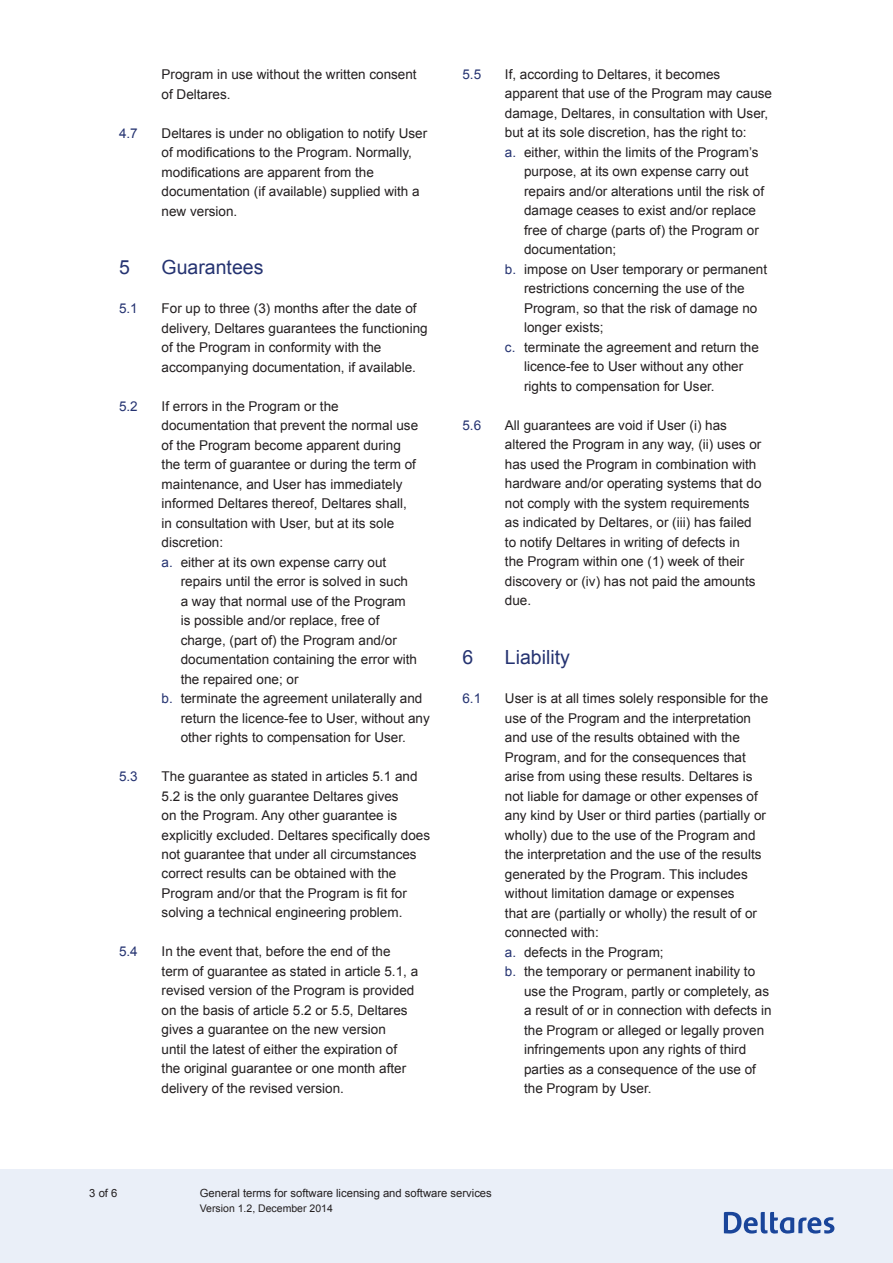
<style>
.page{position:relative;width:893px;height:1263px;background:#fff}
.page>*{position:absolute;margin:0;border:0;box-sizing:border-box;transform-origin:0 0}
.t1{font:19.5px "Arial";color:#253371}
.t2{font:13.5px/19.5px "Arial";color:#231f20}
.t3{font:13.5px "Arial";color:#253371}
.t4{font:11.25px "Arial";color:#231f20}
.t5{font:10.5px "Arial";color:#231f20}
.s1{color:#253371}
</style>
<div class="page">
<div style="left:0;top:1169px;width:893px;height:94px;background:#eaeff8"></div>
<svg style="left:724px;top:1212px;width:110px;height:21px"></svg>
<p class="t2" style="left:162px;top:65px;width:257px">Program in use without the written consent of Deltares.</p>
<p class="t3" style="left:119px;top:124px;width:20px">4.7</p>
<p class="t2" style="left:162px;top:123px;width:267px">Deltares is under no obligation to notify User of modifications to the Program. Normally, modifications are apparent from the documentation (if available) supplied with a new version.</p>
<h1 class="t1" style="left:119px;top:254px;width:12px">5</h1>
<h1 class="t1" style="left:162px;top:254px;width:103px">Guarantees</h1>
<p class="t3" style="left:119px;top:299px;width:20px">5.1</p>
<p class="t2" style="left:162px;top:299px;width:268px">For up to three (3) months after the date of delivery, Deltares guarantees the functioning of the Program in conformity with the accompanying documentation, if available.</p>
<p class="t3" style="left:119px;top:397px;width:20px">5.2</p>
<p class="t2" style="left:162px;top:396px;width:258px">If errors in the Program or the documentation that prevent the normal use of the Program become apparent during the term of guarantee or during the term of maintenance, and User has immediately informed Deltares thereof, Deltares shall, in consultation with User, but at its sole discretion:<br><span class="s1">a.</span> either at its own expense carry out</p>
<p class="t2" style="left:181px;top:572px;width:229px">repairs until the error is solved in such</p>
<p class="t2" style="left:181px;top:591px;width:227px">a way that normal use of the Program</p>
<p class="t2" style="left:181px;top:611px;width:200px">is possible and/or replace, free of</p>
<p class="t2" style="left:181px;top:630px;width:218px">charge, (part of) the Program and/or</p>
<p class="t2" style="left:181px;top:650px;width:238px">documentation containing the error with</p>
<p class="t2" style="left:181px;top:669px;width:119px">the repaired one; or</p>
<p class="t2" style="left:162px;top:689px;width:262px"><span class="s1">b.</span> terminate the agreement unilaterally and</p>
<p class="t2" style="left:181px;top:708px;width:251px">return the licence-fee to User, without any</p>
<p class="t2" style="left:181px;top:728px;width:227px">other rights to compensation for User.</p>
<p class="t3" style="left:119px;top:767px;width:20px">5.3</p>
<p class="t2" style="left:162px;top:767px;width:270px">The guarantee as stated in articles 5.1 and 5.2 is the only guarantee Deltares gives<br>on the Program. Any other guarantee is explicitly excluded. Deltares specifically does not guarantee that under all circumstances correct results can be obtained with the Program and/or that the Program is fit for solving a technical engineering problem.</p>
<p class="t3" style="left:119px;top:943px;width:20px">5.4</p>
<p class="t2" style="left:162px;top:942px;width:258px">In the event that, before the end of the term of guarantee as stated in article 5.1, a revised version of the Program is provided on the basis of article 5.2 or 5.5, Deltares gives a guarantee on the new version<br>until the latest of either the expiration of the original guarantee or one month after delivery of the revised version.</p>
<p class="t3" style="left:462px;top:65px;width:20px">5.5</p>
<p class="t2" style="left:505px;top:64px;width:217px">If, according to Deltares, it becomes</p>
<p class="t2" style="left:505px;top:84px;width:269px">apparent that use of the Program may cause</p>
<p class="t2" style="left:505px;top:103px;width:265px">damage, Deltares, in consultation with User,</p>
<p class="t2" style="left:505px;top:123px;width:243px">but at its sole discretion, has the right to:</p>
<p class="t2" style="left:505px;top:142px;width:255px"><span class="s1">a.</span> either, within the limits of the Program’s</p>
<p class="t2" style="left:524px;top:162px;width:226px">purpose, at its own expense carry out</p>
<p class="t2" style="left:524px;top:181px;width:242px">repairs and/or alterations until the risk of</p>
<p class="t2" style="left:524px;top:201px;width:233px">damage ceases to exist and/or replace</p>
<p class="t2" style="left:524px;top:220px;width:236px">free of charge (parts of) the Program or</p>
<p class="t2" style="left:524px;top:240px;width:94px">documentation;</p>
<p class="t2" style="left:505px;top:259px;width:264px"><span class="s1">b.</span> impose on User temporary or permanent</p>
<p class="t2" style="left:524px;top:279px;width:222px">restrictions concerning the use of the</p>
<p class="t2" style="left:524px;top:298px;width:235px">Program, so that the risk of damage no</p>
<p class="t2" style="left:524px;top:318px;width:81px">longer exists;</p>
<p class="t2" style="left:505px;top:337px;width:256px"><span class="s1">c.</span> terminate the agreement and return the</p>
<p class="t2" style="left:524px;top:357px;width:221px">licence-fee to User without any other</p>
<p class="t2" style="left:524px;top:376px;width:192px">rights to compensation for User.</p>
<p class="t3" style="left:462px;top:416px;width:20px">5.6</p>
<p class="t2" style="left:505px;top:415px;width:258px">All guarantees are void if User (i) has altered the Program in any way, (ii) uses or has used the Program in combination with hardware and/or operating systems that do not comply with the system requirements as indicated by Deltares, or (iii) has failed to notify Deltares in writing of defects in the Program within one (1) week of their discovery or (iv) has not paid the amounts due.</p>
<h1 class="t1" style="left:462px;top:644px;width:12px">6</h1>
<h1 class="t1" style="left:505px;top:644px;width:67px">Liability</h1>
<p class="t3" style="left:462px;top:689px;width:20px">6.1</p>
<p class="t2" style="left:505px;top:689px;width:265px">User is at all times solely responsible for the</p>
<p class="t2" style="left:505px;top:708px;width:248px">use of the Program and the interpretation</p>
<p class="t2" style="left:505px;top:728px;width:236px">and use of the results obtained with the</p>
<p class="t2" style="left:505px;top:747px;width:242px">Program, and for the consequences that</p>
<p class="t2" style="left:505px;top:767px;width:249px">arise from using these results. Deltares is</p>
<p class="t2" style="left:505px;top:786px;width:254px">not liable for damage or other expenses of</p>
<p class="t2" style="left:505px;top:806px;width:263px">any kind by User or third parties (partially or</p>
<p class="t2" style="left:505px;top:825px;width:252px">wholly) due to the use of the Program and</p>
<p class="t2" style="left:505px;top:845px;width:258px">the interpretation and the use of the results</p>
<p class="t2" style="left:505px;top:864px;width:244px">generated by the Program. This includes</p>
<p class="t2" style="left:505px;top:884px;width:231px">without limitation damage or expenses</p>
<p class="t2" style="left:505px;top:903px;width:254px">that are (partially or wholly) the result of or</p>
<p class="t2" style="left:505px;top:923px;width:95px">connected with:</p>
<p class="t2" style="left:505px;top:942px;width:160px"><span class="s1">a.</span> defects in the Program;</p>
<p class="t2" style="left:505px;top:962px;width:252px"><span class="s1">b.</span> the temporary or permanent inability to</p>
<p class="t2" style="left:524px;top:981px;width:247px">use the Program, partly or completely, as</p>
<p class="t2" style="left:524px;top:1001px;width:249px">a result of or in connection with defects in</p>
<p class="t2" style="left:524px;top:1020px;width:242px">the Program or alleged or legally proven</p>
<p class="t2" style="left:524px;top:1040px;width:224px">infringements upon any rights of third</p>
<p class="t2" style="left:524px;top:1059px;width:233px">parties as a consequence of the use of</p>
<p class="t2" style="left:524px;top:1079px;width:129px">the Program by User.</p>
<p class="t4" style="left:89px;top:1186px;width:30px">3 of 6</p>
<p class="t4" style="left:89px;top:1186px;width:38px">1 van 2</p>
<p class="t4" style="left:200px;top:1186px;width:247px">Algemene Cursusv orwaarden Stichti g Del ares</p>
<p class="t5" style="left:223px;top:1201px;width:70px">e 1.1, juli 2016</p>
<p class="t4" style="left:200px;top:1186px;width:293px">General terms for software licensing and software services</p>
<p class="t5" style="left:200px;top:1201px;width:135px">Version 1.2, December 2014</p>
</div>
